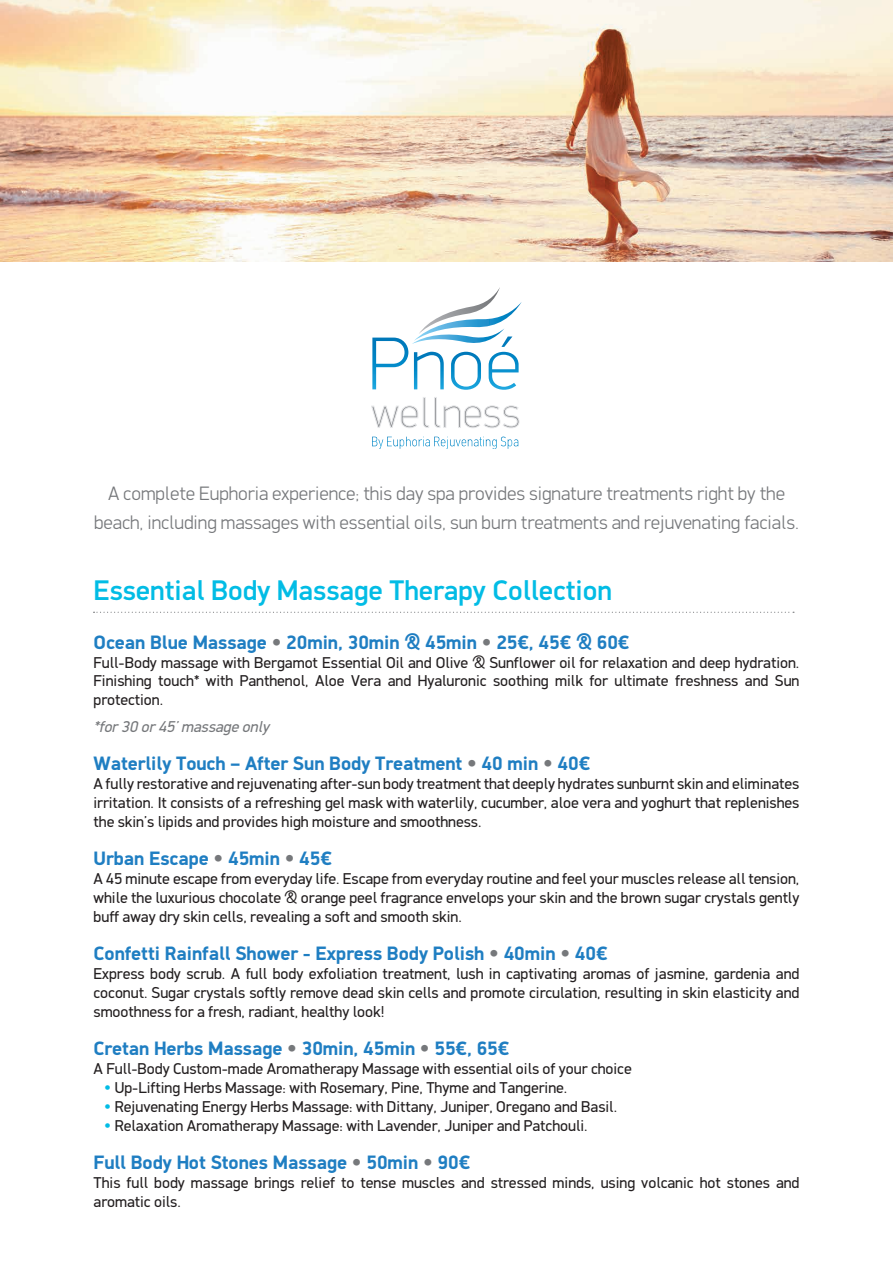
<style>
.page{position:relative;width:893px;height:1263px;background:#fff}
.page>*{position:absolute;margin:0;border:0;box-sizing:border-box;transform-origin:0 0}
.t1{font:500 28.5px "PF Din Display";color:#02bce5}
.t2{font:700 19.5px "PF Din Display";color:#1f7ec2}
.t3{font:300 19.5px/29.2px "PF Din Display";color:#76787b;text-align:center}
.t4{font:15.75px/18.9px "PF Din Display";color:#231f20;text-align:justify}
.t5{font:italic 15.75px "PF Din Display";color:#76787b}
.s1{color:#76787b}
.s2{color:#02bce5}
</style>
<div class="page">
<svg style="left:94px;top:612px;width:700px;height:1px"></svg>
<svg style="left:372px;top:437px;width:146px;height:12px"></svg>
<svg style="left:371px;top:397px;width:149px;height:31px"></svg>
<svg style="left:372px;top:287px;width:150px;height:103px"></svg>
<img style="left:0;top:0;width:893px;height:261px">
<p class="t3" style="left:94px;top:479px;width:706px">A complete Euphoria experience; this day spa provides signature treatments right by the beach, including massages with essential oils, sun burn treatments and rejuvenating facials.</p>
<p class="t1" style="left:94px;top:573px;width:520px">Essential Body Massage Therapy Collection</p>
<p class="t2" style="left:94px;top:630px;width:537px">Ocean Blue Massage <span class="s1">•</span> 20min, 30min &amp; 45min <span class="s1">•</span> 25€, 45€ &amp; 60€</p>
<p class="t4" style="left:94px;top:653px;width:707px">Full-Body massage with Bergamot Essential Oil and Olive &amp; Sunflower oil for relaxation and deep hydration.<br>Finishing touch* with Panthenol, Aloe Vera and Hyaluronic soothing milk for ultimate freshness and Sun protection.</p>
<p class="t5" style="left:94px;top:717px;width:181px">*for30 or45’massage only</p>
<p class="t2" style="left:94px;top:752px;width:498px">Waterlily Touch – After Sun Βοdy Treatment <span class="s1">•</span> 40 min <span class="s1">•</span> 40€</p>
<p class="t4" style="left:94px;top:774px;width:707px">A fully restorative and rejuvenating after-sun body treatment that deeply hydrates sunburnt skin and eliminates irritation. It consists of a refreshing gel mask with waterlily, cucumber, aloe vera and yoghurt that replenishes the skin’s lipids and provides high moisture and smoothness.</p>
<p class="t2" style="left:94px;top:847px;width:240px">Urban Escape <span class="s1">•</span> 45min <span class="s1">•</span> 45€</p>
<p class="t4" style="left:94px;top:869px;width:707px">A 45 minute escape from everyday life. Escape from everyday routine and feel your muscles release all tension, while the luxurious chocolate &amp; orange peel fragrance envelops your skin and the brown sugar crystals gently buff away dry skin cells, revealing a soft and smooth skin.</p>
<p class="t2" style="left:94px;top:942px;width:515px">Confetti Rainfall Shower - Express Body Polish <span class="s1">•</span> 40min <span class="s1">•</span> 40€</p>
<p class="t4" style="left:94px;top:964px;width:707px">Express body scrub. A full body exfoliation treatment, lush in captivating aromas of jasmine, gardenia and coconut. Sugar crystals softly remove dead skin cells and promote circulation, resulting in skin elasticity and smoothness for a fresh, radiant, healthy look!</p>
<p class="t2" style="left:94px;top:1037px;width:417px">Cretan Herbs Massage <span class="s1">•</span> 30min, 45min <span class="s1">•</span> 55€, 65€</p>
<p class="t4" style="left:94px;top:1059px;width:540px">A Full-Body Custom-made Aromatherapy Massage with essential oils of your choice</p>
<p class="t4" style="left:104px;top:1078px;width:465px"><span class="s2">•</span> Up-Lifting Herbs Massage: with Rosemary, Pine, Thyme and Tangerine.</p>
<p class="t4" style="left:104px;top:1097px;width:515px"><span class="s2">•</span> Rejuvenating Energy Herbs Massage: with Dittany, Juniper, Oregano and Basil.</p>
<p class="t4" style="left:104px;top:1116px;width:485px"><span class="s2">•</span> Relaxation Aromatherapy Massage: with Lavender, Juniper and Patchouli.</p>
<p class="t2" style="left:94px;top:1151px;width:378px">Full Body Hot Stones Massage <span class="s1">•</span> 50min <span class="s1">•</span> 90€</p>
<p class="t4" style="left:94px;top:1173px;width:707px">This full body massage brings relief to tense muscles and stressed minds, using volcanic hot stones and aromatic oils.</p>
</div>
